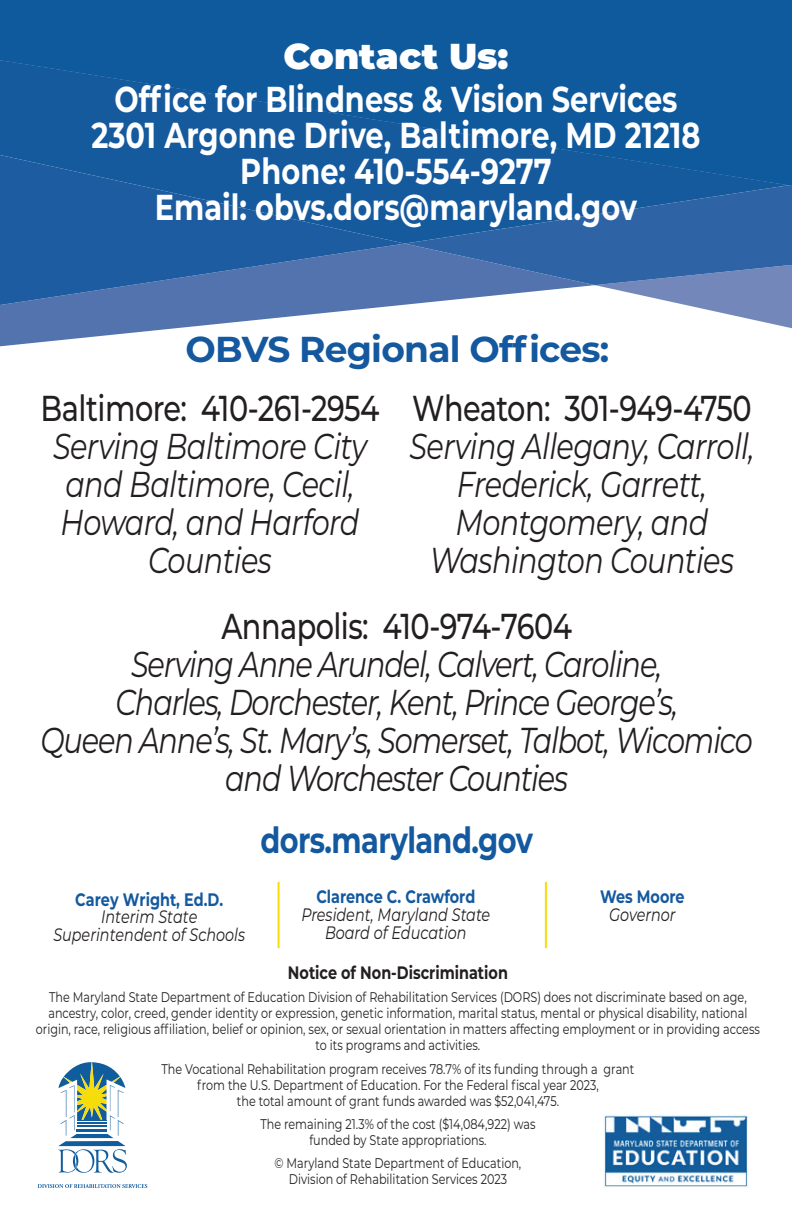
<style>
.page{position:relative;width:792px;height:1224px;background:#fff}
.page>*{position:absolute;margin:0;border:0;box-sizing:border-box;transform-origin:0 0}
.t1{font:italic 36px/38px "Montserrat";letter-spacing:-.04em;color:#231f20;text-align:center;scale:.8 1}
.t2{font:italic 36px/38px "Montserrat";letter-spacing:-.02em;color:#231f20;text-align:center;scale:.8 1}
.t3{font:700 36px/36px "Montserrat";color:#fff;text-align:center;scale:.8 1}
.t4{font:500 36px "Montserrat";letter-spacing:-.02em;color:#231f20;scale:.8 1}
.t5{font:700 36px "Montserrat";letter-spacing:-.02em;color:#14599f}
.t6{font:700 36px "Montserrat";letter-spacing:-.02em;color:#14599f;scale:.8 1}
.t7{font:900 36px "Montserrat";color:#fff}
.t8{font:italic 18px/17.6px "Montserrat";color:#231f20;text-align:center;scale:.8 1}
.t9{font:700 18px "Montserrat";color:#14599f;scale:.8 1}
.t10{font:700 18px "Montserrat";color:#231f20;scale:.8 1}
.t11{font:14px/16px "Montserrat";color:#231f20;text-align:center;scale:.8 1}
.s1{font-weight:700;font-style:normal;color:#14599f}
</style>
<div class="page">
<svg style="left:0;top:305px;width:401px;height:41px"></svg>
<svg style="left:405px;top:185px;width:387px;height:143px"></svg>
<svg style="left:0;top:244px;width:405px;height:61px;background:#3867a7"></svg>
<svg style="left:0;top:185px;width:789px;height:59px;background:#1e5da0"></svg>
<div style="left:0;top:0;width:792px;height:185px;background:#0f599d"></div>
<svg style="left:58px;top:1062px;width:69px;height:111px"></svg>
<svg style="left:38px;top:1184px;width:109px;height:4px"></svg>
<img style="left:604px;top:1115px;width:145px;height:73px">
<hr style="left:278px;top:882px;width:2px;height:66px;background:#f8dd08">
<hr style="left:545px;top:882px;width:2px;height:66px;background:#f8dd08">
<h2 class="t7" style="left:283px;top:29px;width:227px">Contact Us:</h2>
<h3 class="t3" style="left:114px;top:79px;width:705px">Office for Blindness &amp; Vision Services</h3>
<p class="t3" style="left:92px;top:115px;width:763px">2301 Argonne Drive, Baltimore, MD 21218<br>Phone: 410-554-9277<br>Email: obvs.dors@maryland.gov</p>
<h2 class="t5" style="left:185px;top:324px;width:425px">OBVS Regional Offices:</h2>
<h3 class="t4" style="left:41px;top:383px;width:425px">Baltimore: 410-261-2954</h3>
<p class="t2" style="left:53px;top:426px;width:394px">Serving Baltimore City and Baltimore, Cecil,<br>Howard, and Harford<br>Counties</p>
<h3 class="t4" style="left:412px;top:383px;width:426px">Wheaton: 301-949-4750</h3>
<p class="t2" style="left:410px;top:426px;width:433px">Serving Allegany, Carroll,<br>Frederick, Garrett,<br>Montgomery, and<br>Washington Counties</p>
<h3 class="t4" style="left:221px;top:601px;width:440px">Annapolis: 410-974-7604</h3>
<p class="t1" style="left:41px;top:644px;width:892px">Serving Anne Arundel, Calvert, Caroline,<br>Charles, Dorchester, Kent, Prince George’s,<br>Queen Anne’s, St. Mary’s, Somerset, Talbot, Wicomico and Worchester Counties</p>
<h3 class="t6" style="left:261px;top:814px;width:342px">dors.maryland.gov</h3>
<p class="t8" style="left:53px;top:891px;width:241px"><span class="s1">Carey Wright, Ed.D.<br></span>Interim State<br>Superintendent of Schools</p>
<h4 class="t9" style="left:316px;top:884px;width:200px">Clarence C. Crawford</h4>
<h4 class="t9" style="left:600px;top:884px;width:107px">Wes Moore</h4>
<p class="t8" style="left:609px;top:906px;width:85px">Governor</p>
<p class="t8" style="left:301px;top:905px;width:238px">President, Maryland State<br>Board of Education</p>
<h3 class="t10" style="left:288px;top:960px;width:277px">Notice of Non-Discrimination</h3>
<p class="t11" style="left:36px;top:989px;width:907px">The Maryland State Department of Education Division of Rehabilitation Services (DORS) does not discriminate based on age, ancestry, color, creed, gender identity or expression, genetic information, marital status, mental or physical disability, national origin, race, religious affiliation, belief or opinion, sex, or sexual orientation in matters affecting employment or in providing access to its programs and activities.</p>
<p class="t11" style="left:162px;top:1060px;width:593px">The Vocational Rehabilitation program receives 78.7% of its funding through a grant from the U.S. Department of Education. For the Federal fiscal year 2023,<br>the total amount of grant funds awarded was $52,041,475.</p>
<p class="t11" style="left:260px;top:1115px;width:345px">The remaining 21.3% of the cost ($14,084,922) was funded by State appropriations.</p>
<p class="t11" style="left:275px;top:1154px;width:310px">© Maryland State Department of Education,<br>Division of Rehabilitation Services 2023</p>
</div>
